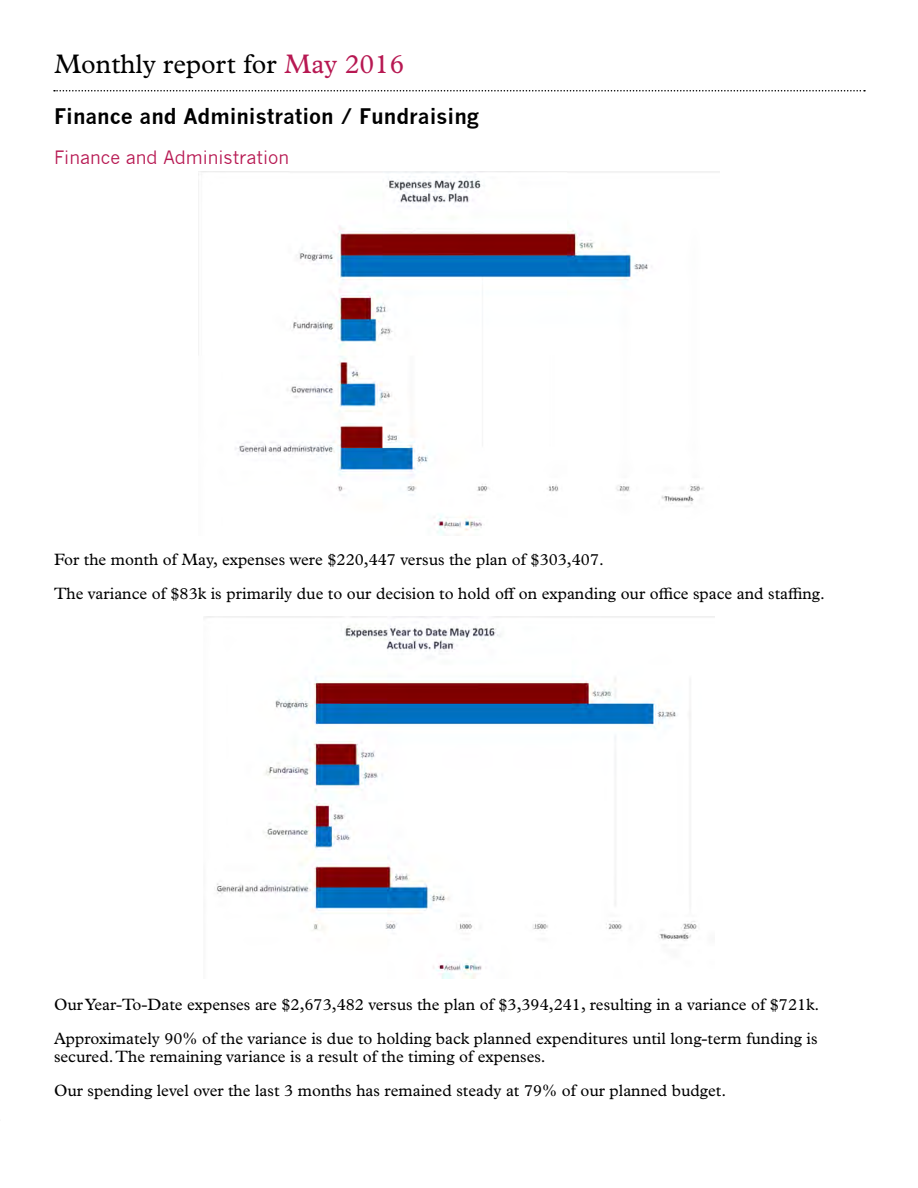
<style>
.page{position:relative;width:918px;height:1188px;background:#fff}
.page>*{position:absolute;margin:0;border:0;box-sizing:border-box;transform-origin:0 0}
.t1{font:27px "Plantin MT Std";color:#000}
.t2{font:700 21px "News Gothic";color:#000}
.t3{font:18px "News Gothic";color:#b71852}
.t4{font:16.5px/34.2px "Plantin MT Std";color:#000}
.s1{color:#b71852}
</style>
<div class="page">
<svg style="left:54px;top:90px;width:811px;height:2px"></svg>
<img style="left:198px;top:172px;width:522px;height:363px">
<img style="left:204px;top:616px;width:511px;height:363px">
<h1 class="t1" style="left:54px;top:48px;width:352px">Monthly report for <span class="s1">May 2016</span></h1>
<p class="t2" style="left:54px;top:103px;width:426px">Finance and Administration / Fundraising</p>
<p class="t3" style="left:54px;top:147px;width:237px">Finance and Administration</p>
<p class="t4" style="left:54px;top:542px;width:773px">For the month of May, expenses were $220,447 versus the plan of $303,407.<br>The variance of $83k is primarily due to our decision to hold off on expanding our office space and staffing.</p>
<p class="t4" style="left:54px;top:987px;width:767px">Our Year-To-Date expenses are $2,673,482 versus the plan of $3,394,241, resulting in a variance of $721k.<br>Approximately 90% of the variance is due to holding back planned expenditures until long-term funding is</p>
<p class="t4" style="left:54px;top:1039px;width:674px">secured. The remaining variance is a result of the timing of expenses.<br>Our spending level over the last 3 months has remained steady at 79% of our planned budget.</p>
</div>
